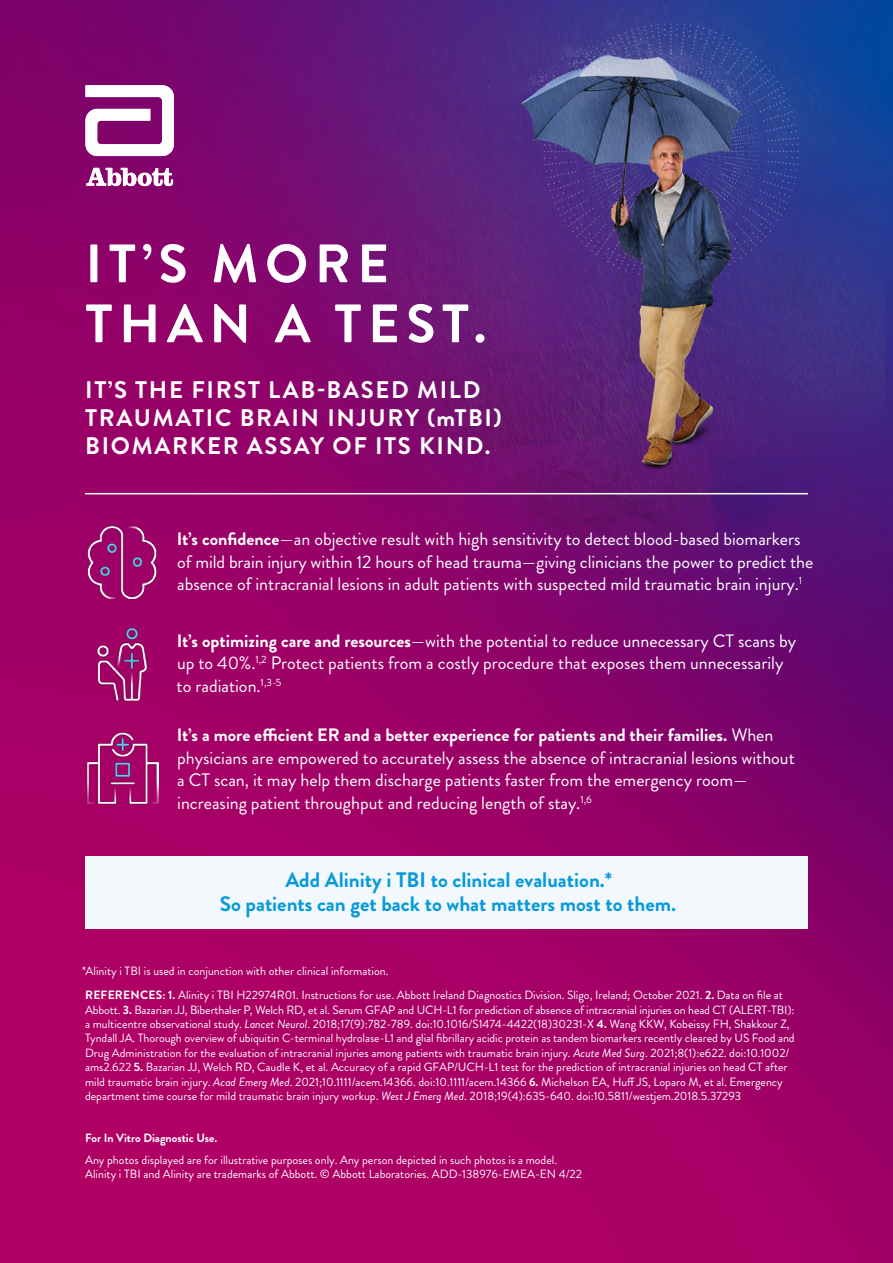
<style>
.page{position:relative;width:893px;height:1263px;background:#fff}
.page>*{position:absolute;margin:0;border:0;box-sizing:border-box;transform-origin:0 0}
.t1{font:700 54px/60px "Brandon Grotesque";letter-spacing:.12em;color:#fff}
.t2{font:700 24px/28.5px "Brandon Grotesque";letter-spacing:.07em;color:#fff}
.t3{font:700 21px/24px "Brandon Grotesque";color:#069ad9;text-align:center}
.t4{font:18px/22.5px "Brandon Grotesque";color:#fff}
.t5{font:12px/14.4px "Brandon Grotesque";color:#fff}
.s1{font-weight:700}
.s2{font-style:italic}
</style>
<div class="page">
<img style="left:0;top:0;width:893px;height:1263px">
<img style="left:201px;top:0;width:692px;height:597px">
<img style="left:209px;top:0;width:675px;height:582px">
<div style="left:85px;top:856px;width:723px;height:73px;background:#f2f8fc"></div>
<svg style="left:85px;top:85px;width:89px;height:71px"></svg>
<svg style="left:86px;top:168px;width:87px;height:18px"></svg>
<img style="left:85px;top:526px;width:73px;height:73px">
<img style="left:85px;top:627px;width:73px;height:73px">
<img style="left:85px;top:732px;width:73px;height:73px">
<hr style="left:85px;top:493px;width:723px;height:1px;background:#fff">
<p class="t1" style="left:85px;top:234px;width:402px">IT’S MORE<br>THAN A TEST.</p>
<p class="t2" style="left:85px;top:375px;width:418px">IT’S THE FIRST LAB-BASED MILD<br>TRAUMATIC BRAIN INJURY (mTBI)<br>BIOMARKER ASSAY OF ITS KIND.</p>
<p class="t4" style="left:177px;top:528px;width:638px"><span class="s1">It’s confidence</span>—an objective result with high sensitivity to detect blood-based biomarkers of mild brain injury within 12 hours of head trauma—giving clinicians the power to predict the absence of intracranial lesions in adult patients with suspected mild traumatic brain injury.<sup>1</sup></p>
<p class="t4" style="left:177px;top:629px;width:621px"><span class="s1">It’s optimizing care and resources</span>—with the potential to reduce unnecessary CT scans by up to 40%.<sup>1,2</sup> Protect patients from a costly procedure that exposes them unnecessarily to radiation.<sup>1,3-5</sup></p>
<p class="t4" style="left:177px;top:724px;width:620px"><span class="s1">It’s a more efficient ER and a better experience for patients and their families.</span> When physicians are empowered to accurately assess the absence of intracranial lesions without a CT scan, it may help them discharge patients faster from the emergency room— increasing patient throughput and reducing length of stay.<sup>1,6</sup></p>
<p class="t3" style="left:220px;top:868px;width:458px">Add Alinity i TBI to clinical evaluation.*<br>So patients can get back to what matters most to them.</p>
<p class="t5" style="left:82px;top:963px;width:308px">*Alinity i TBI is used in conjunction with other clinical information.</p>
<p class="t5" style="left:85px;top:988px;width:711px"><span class="s1">REFERENCES: 1.</span> Alinity i TBI H22974R01. Instructions for use. Abbott Ireland Diagnostics Division. Sligo, Ireland; October 2021. <span class="s1">2.</span> Data on file at Abbott. <span class="s1">3.</span> Bazarian JJ, Biberthaler P, Welch RD, et al. Serum GFAP and UCH-L1 for prediction of absence of intracranial injuries on head CT (ALERT-TBI): a multicentre observational study. <span class="s2">Lancet Neurol</span>. 2018;17(9):782-789. doi:10.1016/S1474-4422(18)30231-X <span class="s1">4.</span> Wang KKW, Kobeissy FH, Shakkour Z, Tyndall JA. Thorough overview of ubiquitin C-terminal hydrolase-L1 and glial fibrillary acidic protein as tandem biomarkers recently cleared by US Food and Drug Administration for the evaluation of intracranial injuries among patients with traumatic brain injury. <span class="s2">Acute Med Surg</span>. 2021;8(1):e622. doi:10.1002/ ams2.622 <span class="s1">5.</span> Bazarian JJ, Welch RD, Caudle K, et al. Accuracy of a rapid GFAP/UCH-L1 test for the prediction of intracranial injuries on head CT after mild traumatic brain injury. <span class="s2">Acad Emerg Med</span>. 2021;10.1111/acem.14366. doi:10.1111/acem.14366 <span class="s1">6.</span> Michelson EA, Huff JS, Loparo M, et al. Emergency department time course for mild traumatic brain injury workup. <span class="s2">West J Emerg Med</span>. 2018;19(4):635-640. doi:10.5811/westjem.2018.5.37293</p>
<p class="t5" style="left:85px;top:1128px;width:474px;line-height:21.1px"><span class="s1">For In Vitro Diagnostic Use.<br></span>Any photos displayed are for illustrative purposes only. Any person depicted in such photos is a model.</p>
<p class="t5" style="left:85px;top:1167px;width:499px">Alinity i TBI and Alinity are trademarks of Abbott. © Abbott Laboratories. ADD-138976-EMEA-EN 4/22</p>
</div>
